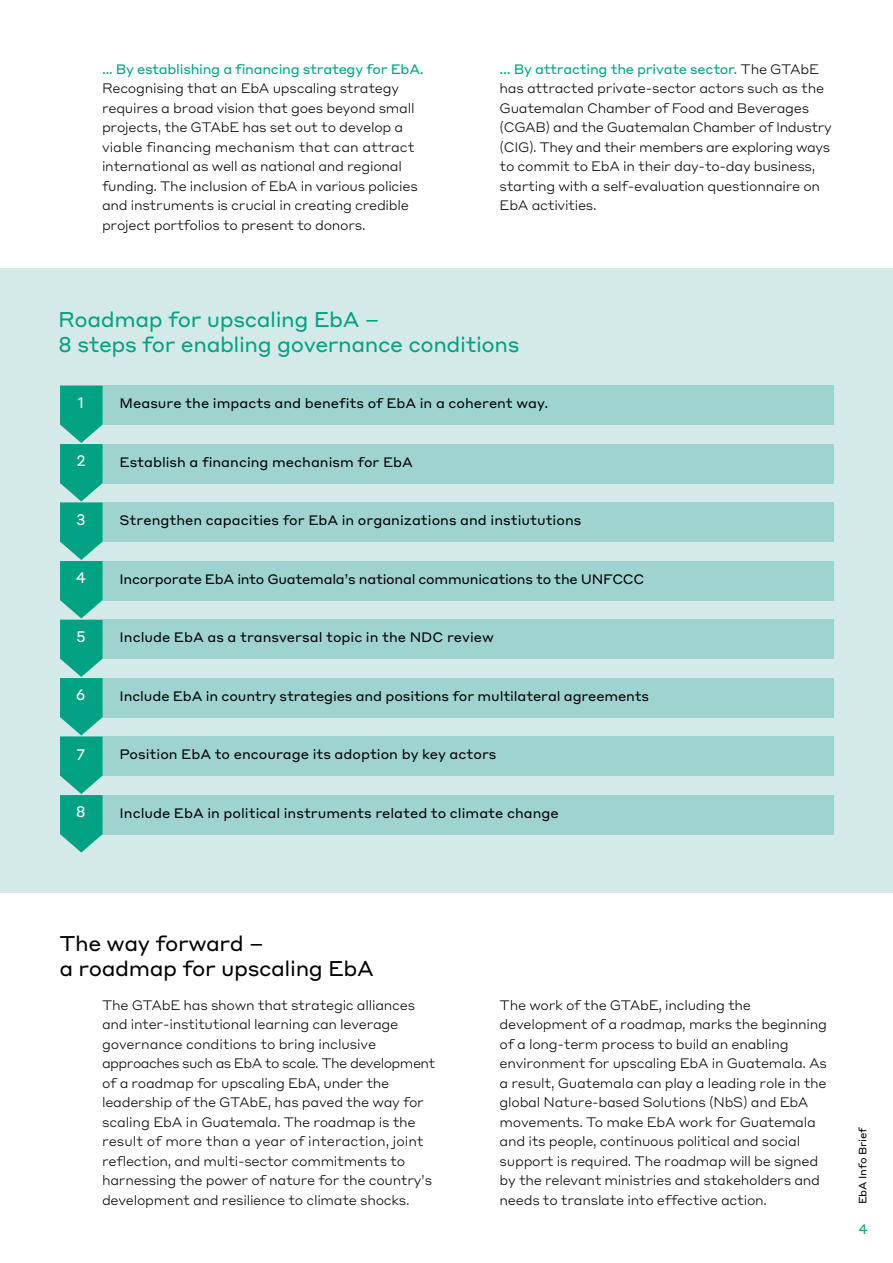
<style>
.page{position:relative;width:893px;height:1263px;background:#fff}
.page>*{position:absolute;margin:0;border:0;box-sizing:border-box;transform-origin:0 0}
.Subhead__column{font:21px/24.8px "Styrene A";letter-spacing:-.02em;color:#00a283}
.Subhead__column-2{font:21px/24.8px "Styrene A";letter-spacing:-.02em;color:#000}
.Subhead__column-3{font:15px "Styrene A";color:#fff}
.t1{font:300 13.5px/19.5px "Styrene A";letter-spacing:-.02em;color:#000}
.t2{font:13.5px "Styrene A";color:#000}
.t3{font:13.5px "Styrene A";letter-spacing:-.02em;color:#000}
.t4{font:13.5px "Styrene A";color:#00a283}
.t5{font:10.5px "Styrene A";letter-spacing:-.02em;color:#000}
.s1{font-weight:400;color:#00a283}
</style>
<div class="page">
<div style="left:0;top:268px;width:893px;height:625px;background:#d3eae8"></div>
<div style="left:60px;top:386px;width:773px;height:38px;background:#9ed3d0"></div>
<div style="left:60px;top:444px;width:773px;height:39px;background:#9ed3d0"></div>
<div style="left:60px;top:503px;width:773px;height:39px;background:#9ed3d0"></div>
<div style="left:60px;top:561px;width:773px;height:39px;background:#9ed3d0"></div>
<div style="left:60px;top:620px;width:773px;height:38px;background:#9ed3d0"></div>
<div style="left:60px;top:678px;width:773px;height:39px;background:#9ed3d0"></div>
<div style="left:60px;top:736px;width:773px;height:40px;background:#9ed3d0"></div>
<div style="left:60px;top:795px;width:773px;height:39px;background:#9ed3d0"></div>
<svg style="left:60px;top:386px;width:43px;height:466px"></svg>
<p class="t1" style="left:102px;top:58px;width:323px"><span class="s1">… By establishing a financing strategy for EbA.<br></span>Recognising that an EbA upscaling strategy requires a broad vision that goes beyond small projects, the GTAbE has set out to develop a viable financing mechanism that can attract international as well as national and regional funding. The inclusion of EbA in various policies and instruments is crucial in creating credible project portfolios to present to donors.</p>
<p class="t1" style="left:500px;top:58px;width:334px"><span class="s1">... By attracting the private sector.</span> The GTAbE has attracted private-sector actors such as the Guatemalan Chamber of Food and Beverages (CGAB) and the Guatemalan Chamber of Industry (CIG). They and their members are exploring ways to commit to EbA in their day-to-day business, starting with a self-evaluation questionnaire on EbA activities.</p>
<p class="Subhead__column" style="left:58px;top:305px;width:463px">Roadmap for upscaling EbA –<br>8 steps for enabling governance conditions</p>
<p class="Subhead__column-3" style="left:78px;top:390px;width:8px">1</p>
<p class="t2" style="left:120px;top:392px;width:430px">Measure the impacts and benefits of EbA in a coherent way.</p>
<p class="Subhead__column-3" style="left:76px;top:448px;width:11px">2</p>
<p class="t2" style="left:120px;top:451px;width:295px">Establish a financing mechanism for EbA</p>
<p class="Subhead__column-3" style="left:76px;top:507px;width:11px">3</p>
<p class="t2" style="left:120px;top:509px;width:463px">Strengthen capacities for EbA in organizations and instiututions</p>
<p class="Subhead__column-3" style="left:76px;top:565px;width:12px">4</p>
<p class="t3" style="left:120px;top:567px;width:526px">Incorporate EbA into Guatemala’s national communications to the UNFCCC</p>
<p class="Subhead__column-3" style="left:76px;top:624px;width:11px">5</p>
<p class="t2" style="left:120px;top:626px;width:376px">Include EbA as a transversal topic in the NDC review</p>
<p class="Subhead__column-3" style="left:76px;top:682px;width:11px">6</p>
<p class="t2" style="left:120px;top:684px;width:531px">Include EbA in country strategies and positions for multilateral agreements</p>
<p class="Subhead__column-3" style="left:76px;top:741px;width:11px">7</p>
<p class="t2" style="left:120px;top:743px;width:378px">Position EbA to encourage its adoption by key actors</p>
<p class="Subhead__column-3" style="left:76px;top:799px;width:12px">8</p>
<p class="t2" style="left:120px;top:801px;width:441px">Include EbA in political instruments related to climate change</p>
<p class="Subhead__column-2" style="left:60px;top:929px;width:316px">The way forward –<br>a roadmap for upscaling EbA</p>
<p class="t1" style="left:102px;top:994px;width:335px">The GTAbE has shown that strategic alliances and inter-institutional learning can leverage governance conditions to bring inclusive approaches such as EbA to scale. The development of a roadmap for upscaling EbA, under the leadership of the GTAbE, has paved the way for scaling EbA in Guatemala. The roadmap is the result of more than a year of interaction, joint reflection, and multi-sector commitments to harnessing the power of nature for the country’s development and resilience to climate shocks.</p>
<p class="t1" style="left:500px;top:994px;width:329px">The work of the GTAbE, including the development of a roadmap, marks the beginning of a long-term process to build an enabling environment for upscaling EbA in Guatemala. As a result, Guatemala can play a leading role in the global Nature-based Solutions (NbS) and EbA movements. To make EbA work for Guatemala and its people, continuous political and social support is required. The roadmap will be signed by the relevant ministries and stakeholders and needs to translate into effective action.</p>
<p class="t5" style="left:854px;top:1204px;width:79px;rotate:-90deg">EbA Info Brief</p>
<p class="t4" style="left:859px;top:1218px;width:11px">4</p>
</div>
